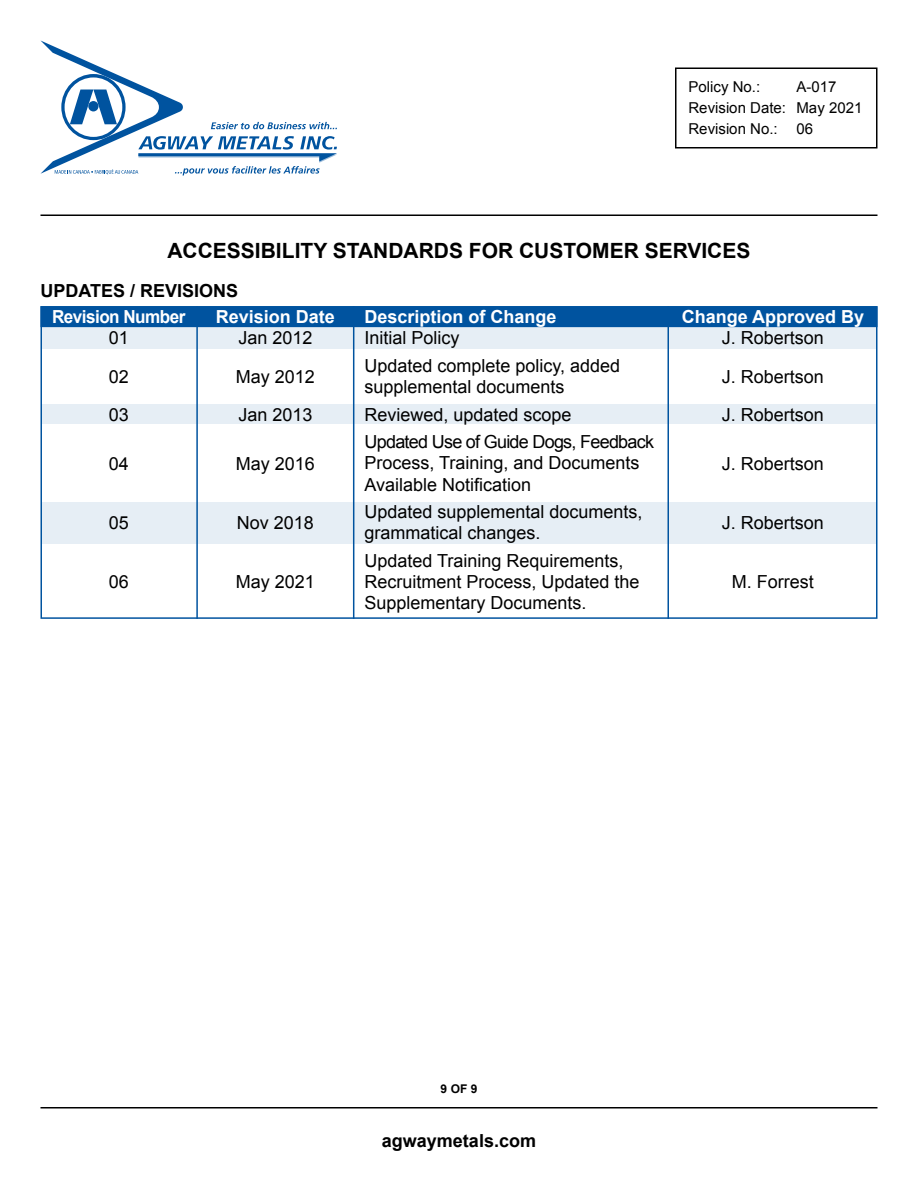
<style>
.page{position:relative;width:918px;height:1188px;background:#fff}
.page>*{position:absolute;margin:0;border:0;box-sizing:border-box;transform-origin:0 0}
.t1{font:700 21px "Arial";color:#000}
.t2{font:18px/21px "Arial";color:#000}
.t3{font:700 18px "Arial";color:#fff}
.t4{font:700 18px "Arial";color:#000}
.t5{font:700 18px "Arial";letter-spacing:-.03em;color:#fff;scale:.95 1}
.t6{font:15px/21px "Arial";color:#000}
.t7{font:700 12px "Arial";color:#000}
</style>
<div class="page">
<svg style="left:41px;top:41px;width:296px;height:134px"></svg>
<div style="left:675px;top:68px;width:203px;height:80px;border:2px solid #000"></div>
<hr style="left:40px;top:1107px;width:838px;height:1px;background:#000">
<hr style="left:40px;top:214px;width:838px;height:2px;background:#000">
<div style="left:41px;top:404px;width:836px;height:20px;background:#e6eef5"></div>
<div style="left:41px;top:502px;width:836px;height:42px;background:#e6eef5"></div>
<div style="left:41px;top:327px;width:836px;height:22px;background:#e6eef5"></div>
<div style="left:40px;top:306px;width:838px;height:21px;background:#00539f"></div>
<hr style="left:196px;top:306px;width:2px;height:313px;background:#00539f">
<hr style="left:353px;top:306px;width:1px;height:313px;background:#00539f">
<hr style="left:668px;top:306px;width:1px;height:313px;background:#00539f">
<p class="t6" style="left:688px;top:76px;width:175px;text-indent:108px">A-017<br>Revision Date: May 2021<br>Revision No.:</p>
<p class="t6" style="left:688px;top:76px;width:73px">Policy No.:</p>
<p class="t6" style="left:796px;top:118px;width:18px">06</p>
<p class="t1" style="left:167px;top:237px;width:585px">ACCESSIBILITY STANDARDS FOR CUSTOMER SERVICES</p>
<p class="t4" style="left:40px;top:278px;width:199px">UPDATES / REVISIONS</p>
<p class="t5" style="left:52px;top:305px;width:142px">Revision Number</p>
<p class="t2" style="left:109px;top:328px;width:22px">01</p>
<p class="t3" style="left:682px;top:305px;width:184px">Change Approved By</p>
<p class="t2" style="left:722px;top:328px;width:104px">J. Robertson</p>
<p class="t3" style="left:364px;top:305px;width:194px">Description of Change</p>
<p class="t2" style="left:364px;top:324px;width:257px;line-height:27.8px">Initial Policy<br>Updated complete policy, added</p>
<p class="t2" style="left:364px;top:373px;width:291px;line-height:27.8px">supplemental documents<br>Reviewed, updated scope<br>Updated Use of Guide Dogs, Feedback</p>
<p class="t2" style="left:364px;top:453px;width:277px">Process, Training, and Documents<br>Available Notification</p>
<p class="t2" style="left:364px;top:502px;width:280px">Updated supplemental documents, grammatical changes.</p>
<p class="t2" style="left:364px;top:550px;width:277px">Updated Training Requirements,<br>Recruitment Process, Updated the<br>Supplementary Documents.</p>
<p class="t3" style="left:216px;top:305px;width:121px">Revision Date</p>
<p class="t2" style="left:238px;top:328px;width:76px">Jan 2012</p>
<p class="t2" style="left:236px;top:366px;width:81px">May 2012</p>
<p class="t2" style="left:109px;top:366px;width:22px">02</p>
<p class="t2" style="left:722px;top:366px;width:104px">J. Robertson</p>
<p class="t2" style="left:238px;top:404px;width:76px">Jan 2013</p>
<p class="t2" style="left:236px;top:453px;width:81px">May 2016</p>
<p class="t2" style="left:109px;top:404px;width:22px">03</p>
<p class="t2" style="left:109px;top:453px;width:22px">04</p>
<p class="t2" style="left:722px;top:404px;width:104px">J. Robertson</p>
<p class="t2" style="left:722px;top:453px;width:104px">J. Robertson</p>
<p class="t2" style="left:237px;top:513px;width:79px">Nov 2018</p>
<p class="t2" style="left:109px;top:513px;width:22px">05</p>
<p class="t2" style="left:722px;top:513px;width:104px">J. Robertson</p>
<p class="t2" style="left:109px;top:571px;width:22px">06</p>
<p class="t2" style="left:236px;top:571px;width:81px">May 2021</p>
<p class="t2" style="left:732px;top:571px;width:84px">M. Forrest</p>
<p class="t7" style="left:441px;top:1081px;width:38px">9 OF 9</p>
<p class="t4" style="left:382px;top:1129px;width:156px">agwaymetals.com</p>
</div>
